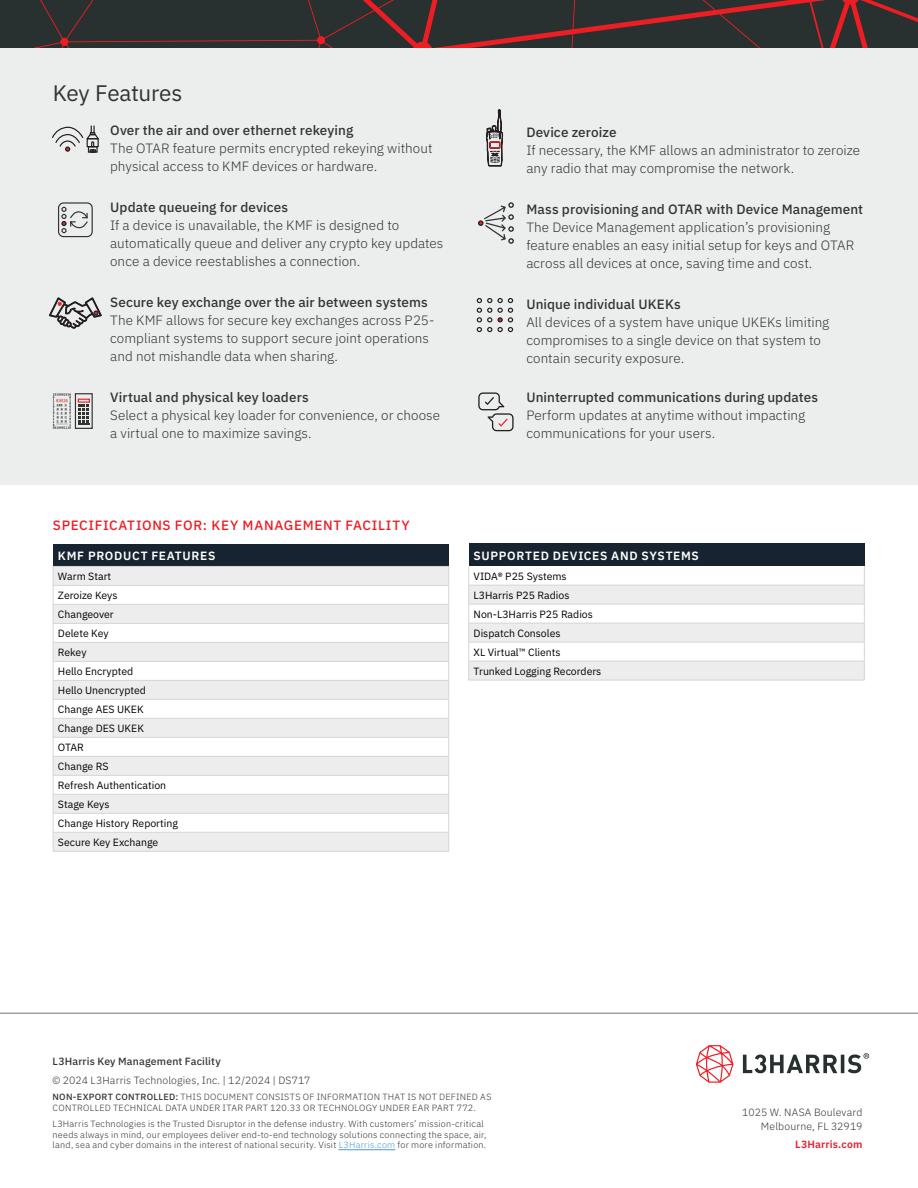
<style>
.page{position:relative;width:918px;height:1188px;background:#fff}
.page>*{position:absolute;margin:0;border:0;box-sizing:border-box;transform-origin:0 0}
.t1{font:22.5px "IBM Plex Sans";letter-spacing:-.015em;color:#333334}
.t2{font:300 13.5px/18px "IBM Plex Sans";letter-spacing:.005em;color:#333334}
.t3{font:500 13.5px "IBM Plex Sans";letter-spacing:.005em;color:#333334}
.t4{font:500 13.5px "IBM Plex Sans";letter-spacing:.055em;color:#ed1d24}
.t5{font:600 12px "IBM Plex Sans";letter-spacing:.06em;color:#fff}
.t6{font:10.5px/19px "IBM Plex Sans";color:#000101}
.t7{font:300 10.5px/13.5px "IBM Plex Sans";letter-spacing:.015em;color:#333334}
.t8{font:600 10.5px "IBM Plex Sans";letter-spacing:.015em;color:#333334}
.t9{font:500 10.5px "IBM Plex Sans";letter-spacing:.015em;color:#333334}
.t10{font:600 10.5px "IBM Plex Sans";letter-spacing:.015em;color:#e91d2d}
.t11{font:300 9px/10.8px "IBM Plex Sans";letter-spacing:.025em;color:#333334}
.s1{font-weight:500}
.s2{color:#4c98d0}
</style>
<div class="page">
<div style="left:0;top:0;width:918px;height:485px;background:#eceded"></div>
<div style="left:53px;top:544px;width:396px;height:22px;background:#172330"></div>
<div style="left:54px;top:567px;width:394px;height:284px;background:#ededee"></div>
<svg style="left:54px;top:586px;width:394px;height:246px"></svg>
<hr style="left:53px;top:566px;width:396px;height:1px;background:#d3d5d6">
<hr style="left:53px;top:585px;width:396px;height:1px;background:#d3d5d6">
<hr style="left:53px;top:604px;width:396px;height:1px;background:#d3d5d6">
<hr style="left:53px;top:623px;width:396px;height:1px;background:#d3d5d6">
<hr style="left:53px;top:642px;width:396px;height:1px;background:#d3d5d6">
<hr style="left:53px;top:661px;width:396px;height:1px;background:#d3d5d6">
<hr style="left:53px;top:737px;width:396px;height:1px;background:#d3d5d6">
<hr style="left:53px;top:756px;width:396px;height:1px;background:#d3d5d6">
<hr style="left:53px;top:775px;width:396px;height:1px;background:#d3d5d6">
<hr style="left:53px;top:794px;width:396px;height:1px;background:#d3d5d6">
<hr style="left:53px;top:813px;width:396px;height:1px;background:#d3d5d6">
<hr style="left:53px;top:832px;width:396px;height:1px;background:#d3d5d6">
<hr style="left:53px;top:851px;width:396px;height:1px;background:#d3d5d6">
<hr style="left:53px;top:718px;width:396px;height:1px;background:#d3d5d6">
<hr style="left:53px;top:680px;width:396px;height:1px;background:#d3d5d6">
<svg style="left:53px;top:567px;width:1px;height:284px"></svg>
<svg style="left:448px;top:567px;width:1px;height:284px"></svg>
<hr style="left:53px;top:699px;width:396px;height:1px;background:#d3d5d6">
<div style="left:469px;top:543px;width:395px;height:23px;background:#172330"></div>
<svg style="left:469px;top:566px;width:396px;height:114px"></svg>
<hr style="left:469px;top:680px;width:396px;height:1px;background:#d3d5d6">
<hr style="left:339px;top:1149px;width:56px;height:1px;background:#4c98d0">
<hr style="left:0;top:1013px;width:918px;height:1px;background:#737474">
<svg style="left:696px;top:1045px;width:37px;height:38px"></svg>
<svg style="left:743px;top:1053px;width:126px;height:20px"></svg>
<svg style="left:477px;top:298px;width:36px;height:34px"></svg>
<svg style="left:0;top:0;width:918px;height:48px;fill:#283030"></svg>
<svg style="left:52px;top:125px;width:47px;height:28px"></svg>
<div style="left:58px;top:202px;width:35px;height:35px;border:1px solid #333334;border-radius:5px"></div>
<svg style="left:61px;top:207px;width:27px;height:26px"></svg>
<div style="left:75px;top:393px;width:18px;height:36px;border:1px solid #333334"></div>
<div style="left:78px;top:399px;width:12px;height:4px;border:1px solid #ec2226"></div>
<svg style="left:78px;top:404px;width:11px;height:21px"></svg>
<svg style="left:53px;top:393px;width:18px;height:36px"></svg>
<svg style="left:49px;top:297px;width:53px;height:32px"></svg>
<svg style="left:486px;top:109px;width:17px;height:58px"></svg>
<svg style="left:478px;top:202px;width:36px;height:42px"></svg>
<svg style="left:478px;top:392px;width:36px;height:39px"></svg>
<h1 class="t1" style="left:53px;top:76px;width:131px">Key Features</h1>
<p class="t3" style="left:110px;top:120px;width:245px">Over the air and over ethernet rekeying</p>
<p class="t2" style="left:110px;top:138px;width:324px">The OTAR feature permits encrypted rekeying without physical access to KMF devices or hardware.</p>
<p class="t3" style="left:110px;top:197px;width:179px">Update queueing for devices</p>
<p class="t2" style="left:110px;top:215px;width:335px">If a device is unavailable, the KMF is designed to automatically queue and deliver any crypto key updates once a device reestablishes a connection.</p>
<p class="t3" style="left:110px;top:291px;width:319px">Secure key exchange over the air between systems</p>
<p class="t2" style="left:110px;top:310px;width:326px">The KMF allows for secure key exchanges across P25- compliant systems to support secure joint operations and not mishandle data when sharing.</p>
<p class="t3" style="left:110px;top:386px;width:200px">Virtual and physical key loaders</p>
<p class="t2" style="left:110px;top:405px;width:331px">Select a physical key loader for convenience, or choose a virtual one to maximize savings.</p>
<p class="t3" style="left:526px;top:122px;width:92px">Device zeroize</p>
<p class="t2" style="left:526px;top:140px;width:335px">If necessary, the KMF allows an administrator to zeroize any radio that may compromise the network.</p>
<p class="t3" style="left:526px;top:199px;width:338px">Mass provisioning and OTAR with Device Management</p>
<p class="t2" style="left:526px;top:217px;width:329px">The Device Management application’s provisioning feature enables an easy initial setup for keys and OTAR across all devices at once, saving time and cost.</p>
<p class="t3" style="left:526px;top:294px;width:156px">Unique individual UKEKs</p>
<p class="t2" style="left:526px;top:312px;width:305px">All devices of a system have unique UKEKs limiting compromises to a single device on that system to contain security exposure.</p>
<p class="t3" style="left:526px;top:387px;width:293px">Uninterrupted communications during updates</p>
<p class="t2" style="left:526px;top:406px;width:280px">Perform updates at anytime without impacting communications for your users.</p>
<p class="t4" style="left:53px;top:515px;width:358px">SPECIFICATIONS FOR: KEY MANAGEMENT FACILITY</p>
<p class="t5" style="left:58px;top:546px;width:159px">KMF PRODUCT FEATURES</p>
<p class="t6" style="left:58px;top:566px;width:122px">Warm Start<br>Zeroize Keys<br>Changeover<br>Delete Key<br>Rekey<br>Hello Encrypted<br>Hello Unencrypted<br>Change AES UKEK<br>Change DES UKEK<br>OTAR<br>Change RS<br>Refresh Authentication<br>Stage Keys<br>Change History Reporting<br>Secure Key Exchange</p>
<p class="t5" style="left:474px;top:546px;width:227px">SUPPORTED DEVICES AND SYSTEMS</p>
<p class="t6" style="left:474px;top:566px;width:129px">VIDA<span class="s1">®</span> P25 Systems<br>L3Harris P25 Radios<br>Non-L3Harris P25 Radios<br>Dispatch Consoles<br>XL Virtual™ Clients<br>Trunked Logging Recorders</p>
<p class="t9" style="left:53px;top:1053px;width:170px">L3Harris Key Management Facility</p>
<p class="t7" style="left:53px;top:1073px;width:259px">© 2024 L3Harris Technologies, Inc. | 12/2024 | DS717</p>
<p class="t11" style="left:53px;top:1091px;width:441px"><span class="s1">NON-EXPORT CONTROLLED:</span> THIS DOCUMENT CONSISTS OF INFORMATION THAT IS NOT DEFINED AS<br>CONTROLLED TECHNICAL DATA UNDER ITAR PART 120.33 OR TECHNOLOGY UNDER EAR PART 772.</p>
<p class="t11" style="left:53px;top:1117px;width:435px">L3Harris Technologies is the Trusted Disruptor in the defense industry. With customers’ mission-critical needs always in mind, our employees deliver end-to-end technology solutions connecting the space, air, land, sea and cyber domains in the interest of national security. Visit <span class="s2">L3Harris.com</span> for more information.</p>
<p class="t8" style="left:54px;top:1090px;width:177px">Non-Export Controlled Information</p>
<p class="t7" style="left:54px;top:1123px;width:527px">solutions that meet customers’ mission-critical needs. The company provides advanced defense and commercial technologies across air, land, sea, space and cyber domains.</p>
<p class="t7" style="left:742px;top:1105px;width:122px;text-align:right">1025 W. NASA Boulevard<br>Melbourne, FL 32919</p>
<p class="t10" style="left:795px;top:1136px;width:69px">L3Harris.com</p>
</div>
